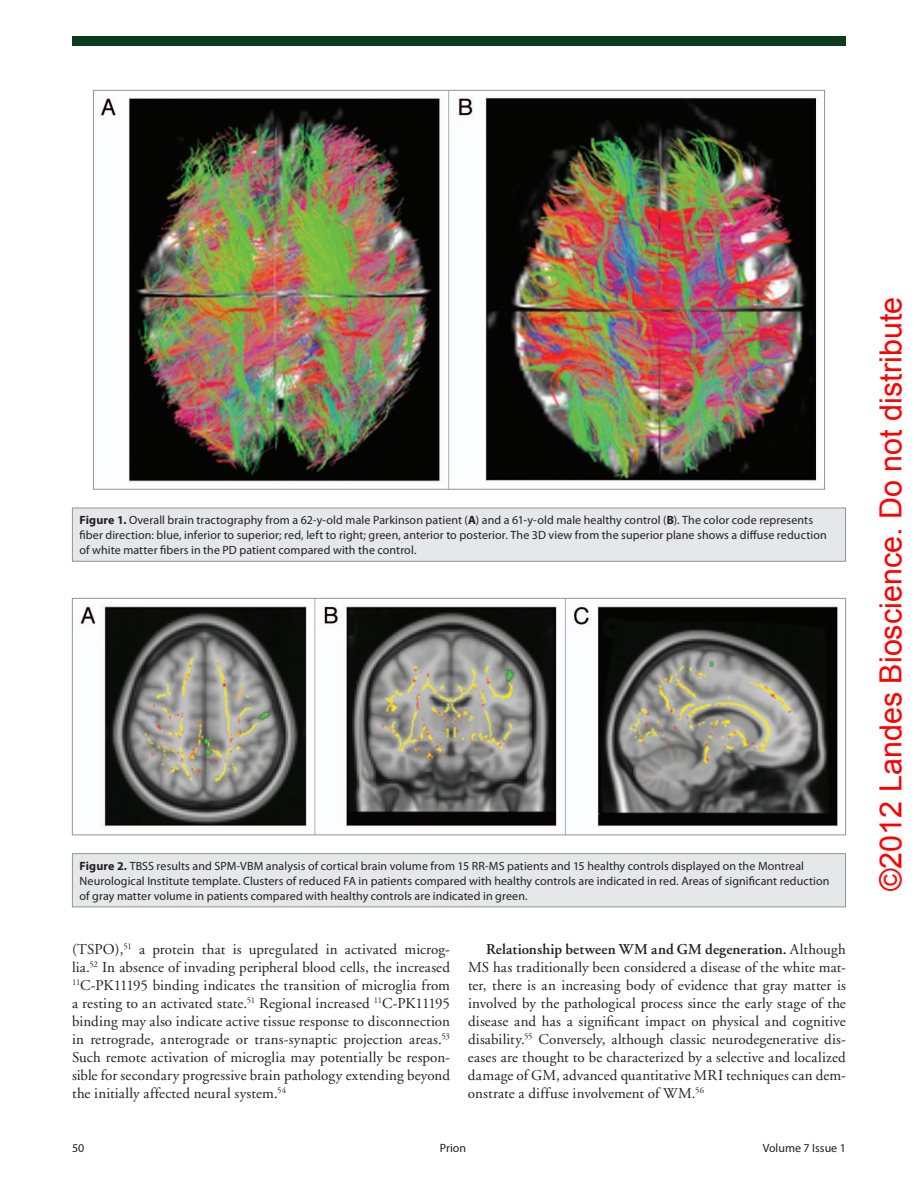
<style>
.page{position:relative;width:918px;height:1188px;background:#fff}
.page>*{position:absolute;margin:0;border:0;box-sizing:border-box;transform-origin:0 0}
.t1{font:30.45px "Arial";color:#f00}
.t2{font:15px/18px "Adobe Garamond";letter-spacing:.01em;color:#231f20;text-align:justify}
.t3{font:12px/15px "Myriad Pro";letter-spacing:.005em;color:#231f20}
.s1{font-weight:700}
.s2{font-weight:600}
</style>
<div class="page">
<div style="left:72px;top:36px;width:774px;height:10px;background:#0b3b1c"></div>
<img style="left:99px;top:92px;width:720px;height:396px">
<div style="left:72px;top:508px;width:774px;height:53px;background:#e6e7e9"></div>
<div style="left:72px;top:508px;width:774px;height:54px;border:1px solid #939598"></div>
<div style="left:72px;top:854px;width:774px;height:53px;background:#e6e7e9"></div>
<div style="left:72px;top:853px;width:774px;height:54px;border:1px solid #939598"></div>
<img style="left:78px;top:600px;width:761px;height:233px">
<div style="left:72px;top:598px;width:774px;height:237px;border:1px solid #939598"></div>
<p class="t3" style="left:80px;top:512px;width:749px"><span class="s1">Figure 1.</span> Overall brain tractography from a 62-y-old male Parkinson patient (<span class="s1">A</span>) and a 61-y-old male healthy control (<span class="s1">B</span>). The color code represents fiber direction: blue, inferior to superior; red, left to right; green, anterior to posterior. The 3D view from the superior plane shows a diffuse reduction of white matter fibers in the PD patient compared with the control.</p>
<p class="t3" style="left:80px;top:858px;width:752px"><span class="s1">Figure 2.</span> TBSS results and SPM-VBM analysis of cortical brain volume from 15 RR-MS patients and 15 healthy controls displayed on the Montreal<br>N eurological Institute template. Clusters of reduced FA in patients compared with healthy controls are indicated in red. Areas of significant reduction of gray matter volume in patients compared with healthy controls are indicated in green.</p>
<p class="t2" style="left:72px;top:941px;width:380px">(TSPO),<sup>51</sup> a protein that is upregulated in activated microg&shy;lia.<sup>52</sup> In absence of invading peripheral blood cells, the increased <sup>11</sup>C-PK11195 binding indicates the transition of microglia from a resting to an activated state.<sup>51</sup> Regional increased <sup>11</sup>C-PK11195 binding may also indicate active tissue response to disconnection in retrograde, anterograde or trans-synaptic projection areas.<sup>53<br></sup>Such remote activation of microglia may potentially be respon&shy;sible for secondary progressive brain pathology extending beyond the initially affected neural system.<sup>54</sup></p>
<p class="t2" style="left:468px;top:941px;width:379px;text-indent:18px"><span class="s2">Relationship between WM and GM degeneration.</span> Although MS has traditionally been considered a disease of the white mat&shy;ter, there is an increasing body of evidence that gray matter is involved by the pathological process since the early stage of the disease and has a significant impact on physical and cognitive disability.<sup>55</sup> Conversely, although classic neurodegenerative dis&shy;eases are thought to be characterized by a selective and localized damage of GM, advanced quantitative MRI techniques can dem&shy;onstrate a diffuse involvement of WM.<sup>56</sup></p>
<p class="t3" style="left:72px;top:1140px;width:14px">50</p>
<p class="t3" style="left:440px;top:1140px;width:28px">Prion</p>
<p class="t3" style="left:763px;top:1140px;width:85px">Volume 7 Issue 1</p>
<h1 class="t1" style="left:871px;top:891px;width:595px;rotate:-90deg">©2012 Landes Bioscience. Do not distribute</h1>
</div>
